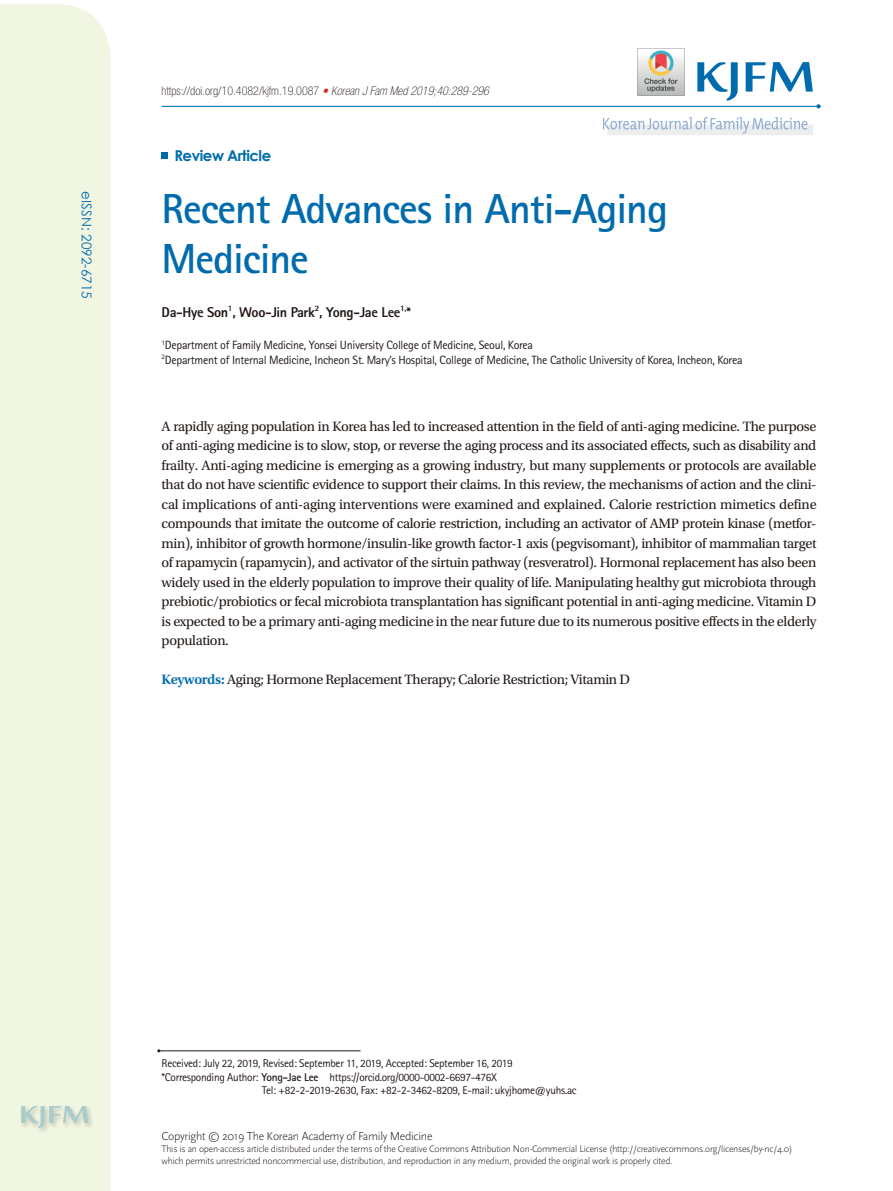
<style>
.page{position:relative;width:893px;height:1191px;background:#fff}
.page>*{position:absolute;margin:0;border:0;box-sizing:border-box;transform-origin:0 0}
.제목{font:700 42px/50.4px "Rotis Sans Serif Std";letter-spacing:-.025em;color:#006cad}
.제목-2{font:700 15px "Century Gothic";letter-spacing:-.03em;color:#006cad}
.제목-3{font:14.25px/19.5px "Utopia Std";letter-spacing:-.025em;color:#231916;text-align:justify}
.제목-4{font:800 14.25px "Rotis Sans Serif Std";letter-spacing:-.025em;color:#231916}
.제목-5{font:13.5px "Century Gothic";color:#006cad}
.제목-6{font:12px/14.4px "Rotis Sans Serif Std";letter-spacing:-.025em;color:#231916}
.제목-7{font:100 condensed 12px "Helvetica Neue LT Std";color:#231916}
.t1{font:300 12px "Scala Sans";letter-spacing:-.025em;color:#231916}
.제목-8{font:11.25px "Rotis Sans Serif Std";letter-spacing:-.025em;color:#231916}
.t2{font:300 9.75px/11.7px "Scala Sans";letter-spacing:-.025em;color:#231916}
.s1{font-style:italic;color:#dd2424}
.s2{font-style:italic}
.s3{font-weight:600;color:#006cad}
.s4{font-weight:700}
</style>
<div class="page">
<div style="left:0;top:4px;width:111px;height:1187px;background:#f0f6e2"></div>
<hr style="left:162px;top:106px;width:657px;height:1px;background:#006cad">
<svg style="left:697px;top:62px;width:124px;height:46px"></svg>
<div style="left:607px;top:125px;width:206px;height:10px;background:#eceded"></div>
<svg style="left:603px;top:117px;width:204px;height:17px"></svg>
<div style="left:19px;top:1103px;width:76px;height:31px;background:#231916;opacity:.75"></div>
<svg style="left:21px;top:1106px;width:67px;height:22px"></svg>
<hr style="left:159px;top:1050px;width:202px;height:1px;background:#231916">
<div style="left:162px;top:152px;width:6px;height:7px;background:#006cad"></div>
<img style="left:638px;top:50px;width:46px;height:46px">
<p class="제목-5" style="left:96px;top:191px;width:109px;rotate:90deg">eISSN: 2092-6715</p>
<p class="제목-7" style="left:162px;top:84px;width:329px">https://doi.org/10.4082/kjfm.19.0087 <span class="s1">•</span> <span class="s2">Korean J Fam Med 2019;40:289-296</span></p>
<p class="제목-2" style="left:174px;top:144px;width:99px">Review Article</p>
<p class="제목" style="left:162px;top:182px;width:508px">Recent Advances in Anti-Aging<br>Medicine</p>
<p class="제목-4" style="left:162px;top:303px;width:251px">Da-Hye Son<sup>1</sup>, Woo-Jin Park<sup>2</sup>, Yong-Jae Lee<sup>1,</sup>*</p>
<p class="제목-6" style="left:162px;top:338px;width:583px"><sup>1</sup>Department of Family Medicine, Yonsei University College of Medicine, Seoul, Korea<br><sup>2</sup>Department of Internal Medicine, Incheon St. Mary’s Hospital, College of Medicine, The Catholic University of Korea, Incheon, Korea</p>
<p class="제목-3" style="left:162px;top:417px;width:657px">A rapidly aging population in Korea has led to increased attention in the field of anti-aging medicine. The purpose of anti-aging medicine is to slow, stop, or reverse the aging process and its associated effects, such as disability and frailty. Anti-aging medicine is emerging as a growing industry, but many supplements or protocols are available that do not have scientific evidence to support their claims. In this review, the mechanisms of action and the clini&shy;cal implications of anti-aging interventions were examined and explained. Calorie restriction mimetics define compounds that imitate the outcome of calorie restriction, including an activator of AMP protein kinase (metfor&shy;min), inhibitor of growth hormone/insulin-like growth factor-1 axis (pegvisomant), inhibitor of mammalian target of rapamycin (rapamycin), and activator of the sirtuin pathway (resveratrol). Hormonal replacement has also been widely used in the elderly population to improve their quality of life. Manipulating healthy gut microbiota through prebiotic/probiotics or fecal microbiota transplantation has significant potential in anti-aging medicine. Vitamin D is expected to be a primary anti-aging medicine in the near future due to its numerous positive effects in the elderly population.</p>
<p class="제목-3" style="left:162px;top:670px;width:470px"><span class="s3">Keywords:</span> Aging; Hormone Replacement Therapy; Calorie Restriction; Vitamin D</p>
<p class="제목-8" style="left:162px;top:1057px;width:353px">Received: July 22, 2019, Revised: September 11, 2019, Accepted: September 16, 2019</p>
<p class="제목-8" style="left:162px;top:1070px;width:337px">*Corresponding Author: <span class="s4">Yong-Jae Lee</span> https://orcid.org/0000-0002-6697-476X</p>
<p class="제목-8" style="left:262px;top:1084px;width:316px">Tel: +82-2-2019-2630, Fax: +82-2-3462-8209, E-mail: ukyjhome@yuhs.ac</p>
<p class="t1" style="left:162px;top:1129px;width:272px">Copyright © 2019 The Korean Academy of Family Medicine</p>
<p class="t2" style="left:162px;top:1143px;width:632px">This is an open-access article distributed under the terms of the Creative Commons Attribution Non-Commercial License (http://creativecommons.org/licenses/by-nc/4.0) which permits unrestricted noncommercial use, distribution, and reproduction in any medium, provided the original work is properly cited.</p>
</div>
